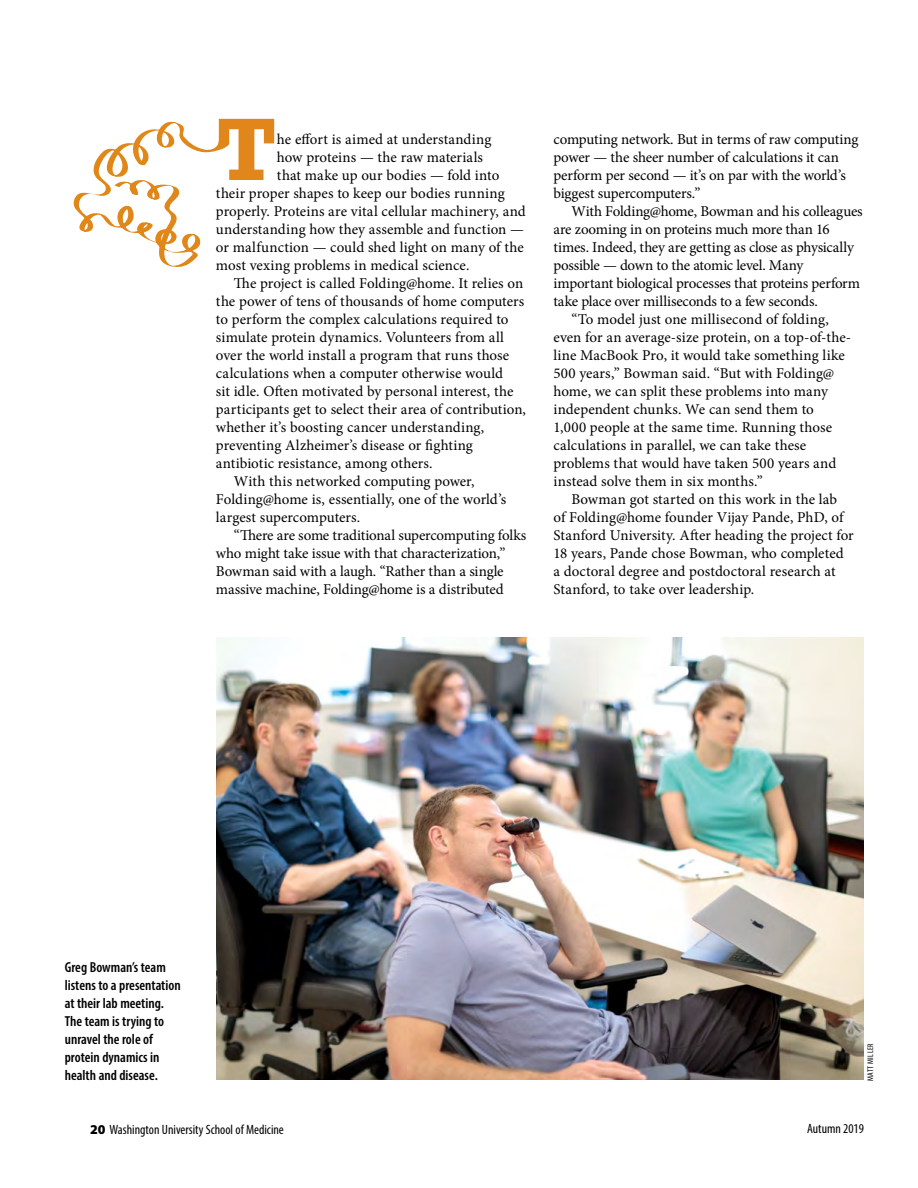
<style>
.page{position:relative;width:918px;height:1188px;background:#fff}
.page>*{position:absolute;margin:0;border:0;box-sizing:border-box;transform-origin:0 0}
.t1{font:700 83.1px "Rockwell";color:#e0861b}
.t2{font:15px/18px "Minion Pro";color:#000}
.t3{font:15px "Minion Pro";letter-spacing:-.02em;color:#000}
.t4{font:600 condensed 14.55px/18px "Myriad Pro";color:#000}
.t5{font:condensed 13.5px "Myriad Pro";color:#000}
.t6{font:condensed 8.25px "Myriad Pro";letter-spacing:.045em;color:#000}
.s1{font-weight:900;font-stretch:normal}
</style>
<div class="page">
<img style="left:217px;top:638px;width:646px;height:441px">
<svg style="left:73px;top:121px;width:157px;height:146px"></svg>
<h1 class="t1" style="left:216px;top:96px;width:62px">T</h1>
<p class="t2" style="left:277px;top:130px;width:216px">he effort is aimed at understanding</p>
<p class="t2" style="left:277px;top:148px;width:208px">how proteins — the raw materials</p>
<p class="t2" style="left:277px;top:166px;width:224px">that make up our bodies — fold into</p>
<p class="t2" style="left:216px;top:184px;width:290px">their proper shapes to keep our bodies running</p>
<p class="t2" style="left:216px;top:202px;width:311px">properly. Proteins are vital cellular machinery, and</p>
<p class="t2" style="left:216px;top:220px;width:310px">understanding how they assemble and function —</p>
<p class="t2" style="left:216px;top:238px;width:309px">or malfunction — could shed light on many of the</p>
<p class="t2" style="left:216px;top:256px;width:255px">most vexing problems in medical science.</p>
<p class="t2" style="left:234px;top:274px;width:291px">The project is called Folding@home. It relies on</p>
<p class="t2" style="left:216px;top:292px;width:310px">the power of tens of thousands of home computers</p>
<p class="t2" style="left:216px;top:310px;width:294px">to perform the complex calculations required to</p>
<p class="t2" style="left:216px;top:328px;width:290px">simulate protein dynamics. Volunteers from all</p>
<p class="t2" style="left:216px;top:346px;width:295px">over the world install a program that runs those</p>
<p class="t2" style="left:216px;top:364px;width:289px">calculations when a computer otherwise would</p>
<p class="t2" style="left:216px;top:382px;width:299px">sit idle. Often motivated by personal interest, the</p>
<p class="t2" style="left:216px;top:400px;width:312px">participants get to select their area of contribution,</p>
<p class="t2" style="left:216px;top:418px;width:270px">whether it’s boosting cancer understanding,</p>
<p class="t2" style="left:216px;top:436px;width:259px">preventing Alzheimer’s disease or fighting</p>
<p class="t2" style="left:216px;top:454px;width:218px">antibiotic resistance, among others.</p>
<p class="t2" style="left:234px;top:472px;width:242px">With this networked computing power,</p>
<p class="t2" style="left:216px;top:490px;width:292px">Folding@home is, essentially, one of the world’s</p>
<p class="t2" style="left:216px;top:508px;width:146px">largest supercomputers.</p>
<p class="t2" style="left:234px;top:526px;width:294px">“There are some traditional supercomputing folks</p>
<p class="t2" style="left:216px;top:544px;width:291px">who might take issue with that characterization,”</p>
<p class="t2" style="left:216px;top:562px;width:289px">Bowman said with a laugh. “Rather than a single</p>
<p class="t2" style="left:216px;top:580px;width:289px">massive machine, Folding@home is a distributed</p>
<p class="t2" style="left:553px;top:130px;width:307px">computing network. But in terms of raw computing power — the sheer number of calculations it can perform per second — it’s on par with the world’s biggest supercomputers.”</p>
<p class="t2" style="left:571px;top:202px;width:293px">With Folding@home, Bowman and his colleagues</p>
<p class="t3" style="left:553px;top:219px;width:278px">are zooming in on proteins much more than 16</p>
<p class="t2" style="left:553px;top:238px;width:302px">times. Indeed, they are getting as close as physically</p>
<p class="t3" style="left:553px;top:255px;width:251px">possible — down to the atomic level. Many</p>
<p class="t2" style="left:553px;top:274px;width:308px">important biological processes that proteins perform</p>
<p class="t2" style="left:553px;top:292px;width:266px">take place over milliseconds to a few seconds.</p>
<p class="t2" style="left:571px;top:310px;width:259px">“To model just one millisecond of folding,</p>
<p class="t2" style="left:553px;top:328px;width:299px">even for an average-size protein, on a top-of-the-</p>
<p class="t2" style="left:553px;top:346px;width:293px">line MacBook Pro, it would take something like</p>
<p class="t2" style="left:553px;top:364px;width:282px">500 years,” Bowman said. “But with Folding@</p>
<p class="t2" style="left:553px;top:382px;width:276px">home, we can split these problems into many</p>
<p class="t2" style="left:553px;top:400px;width:262px">independent chunks. We can send them to</p>
<p class="t2" style="left:553px;top:418px;width:280px">1,000 people at the same time. Running those</p>
<p class="t2" style="left:553px;top:436px;width:254px">calculations in parallel, we can take these</p>
<p class="t2" style="left:553px;top:454px;width:284px">problems that would have taken 500 years and</p>
<p class="t2" style="left:553px;top:472px;width:211px">instead solve them in six months.”</p>
<p class="t2" style="left:571px;top:490px;width:267px">Bowman got started on this work in the lab</p>
<p class="t2" style="left:553px;top:508px;width:292px">of Folding@home founder Vijay Pande, PhD, of</p>
<p class="t2" style="left:553px;top:526px;width:302px">Stanford University. After heading the project for</p>
<p class="t2" style="left:553px;top:544px;width:292px">18 years, Pande chose Bowman, who completed</p>
<p class="t2" style="left:553px;top:562px;width:284px">a doctoral degree and postdoctoral research at</p>
<p class="t2" style="left:553px;top:580px;width:202px">Stanford, to take over leadership.</p>
<p class="t4" style="left:65px;top:957px;width:117px">Greg Bowman’s team listens to a presentation at their lab meeting.<br>The team is trying to unravel the role of protein dynamics in health and disease.</p>
<p class="t5" style="left:90px;top:1121px;width:195px"><span class="s1">20</span> Washington University School of Medicine</p>
<p class="t6" style="left:865px;top:1081px;width:39px;rotate:-90deg">MATT MILLER</p>
<p class="t5" style="left:807px;top:1121px;width:58px">Autumn 2019</p>
</div>
